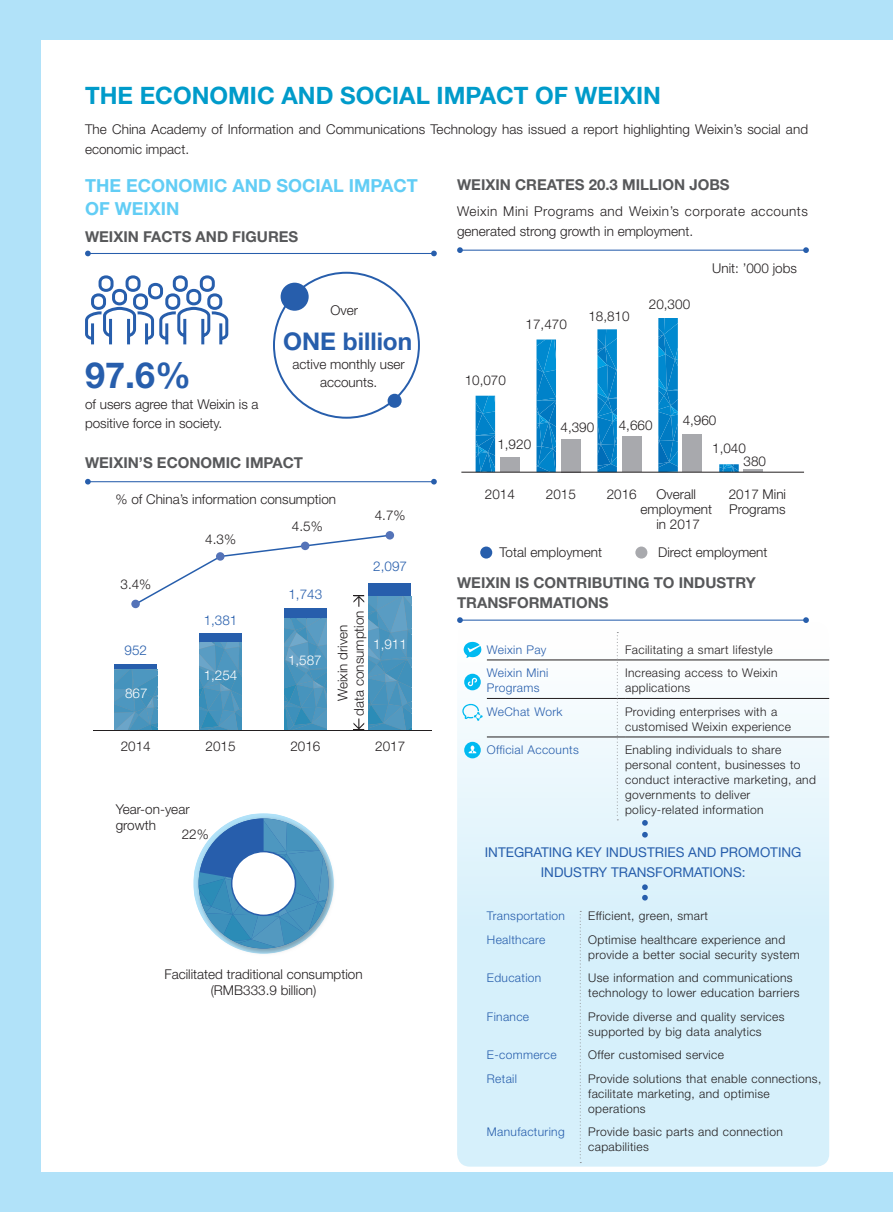
<style>
.page{position:relative;width:893px;height:1212px;background:#b1e2f9}
.page>*{position:absolute;margin:0;border:0;box-sizing:border-box;transform-origin:0 0}
.t1{font:700 36px "Helvetica Neue LT Std";color:#275eac}
.t2{font:700 24.45px "Helvetica Neue LT Std";color:#275eac}
.t3{font:700 24px "Helvetica Neue LT Std";color:#009bca}
.t4{font:700 18px "Helvetica Neue LT Std";color:#62cdf5}
.t5{font:700 15px "Helvetica Neue LT Std";color:#57585a}
.t6{font:300 13.5px/16.2px "Helvetica Neue LT Std";color:#231f20}
.t7{font:300 13.5px/19.5px "Helvetica Neue LT Std";letter-spacing:.035em;color:#231f20}
.t8{font:13.5px/19.5px "Helvetica Neue LT Std";color:#275eac;text-align:center}
.t9{font:300 13.5px "Helvetica Neue LT Std";color:#fff}
.t10{font:300 13.5px "Helvetica Neue LT Std";color:#275eac}
.t11{font:300 12px/15px "Helvetica Neue LT Std";letter-spacing:.03em;color:#231f20}
.t12{font:300 12px/15px "Helvetica Neue LT Std";letter-spacing:.03em;color:#275eac}
</style>
<div class="page">
<div style="left:41px;top:40px;width:852px;height:1131px;background:#fff"></div>
<svg style="left:85px;top:250px;width:6px;height:7px"></svg>
<svg style="left:431px;top:250px;width:6px;height:7px"></svg>
<hr style="left:87px;top:253px;width:347px;height:1px;background:#275eac">
<svg style="left:85px;top:478px;width:6px;height:7px"></svg>
<svg style="left:431px;top:478px;width:6px;height:7px"></svg>
<hr style="left:87px;top:481px;width:347px;height:1px;background:#275eac">
<svg style="left:85px;top:275px;width:144px;height:70px"></svg>
<div style="left:281px;top:283px;width:28px;height:28px;background:#275eac;border-radius:50%"></div>
<div style="left:388px;top:394px;width:14px;height:14px;background:#275eac;border-radius:50%"></div>
<img style="left:194px;top:814px;width:140px;height:140px">
<svg style="left:199px;top:818px;width:130px;height:130px"></svg>
<div style="left:386px;top:531px;width:8px;height:8px;background:#5473b8;border-radius:50%"></div>
<svg style="left:115px;top:534px;width:296px;height:196px"></svg>
<hr style="left:93px;top:730px;width:339px;height:1px;background:#231f20">
<svg style="left:457px;top:247px;width:6px;height:6px"></svg>
<svg style="left:803px;top:247px;width:6px;height:6px"></svg>
<hr style="left:459px;top:250px;width:347px;height:1px;background:#275eac">
<svg style="left:457px;top:617px;width:6px;height:6px"></svg>
<svg style="left:803px;top:617px;width:6px;height:4px"></svg>
<hr style="left:459px;top:620px;width:347px;height:1px;background:#275eac">
<div style="left:457px;top:621px;width:372px;height:545px;background:linear-gradient(to bottom,#f7fbfc,#ccedfb);border-radius:13px"></div>
<div style="left:500px;top:458px;width:19px;height:14px;background:#a8a9ad"></div>
<div style="left:561px;top:439px;width:19px;height:33px;background:#a8a9ad"></div>
<div style="left:622px;top:437px;width:19px;height:35px;background:#a8a9ad"></div>
<div style="left:683px;top:434px;width:19px;height:38px;background:#a8a9ad"></div>
<hr style="left:744px;top:469px;width:19px;height:3px;background:#a8a9ad">
<svg style="left:476px;top:396px;width:19px;height:76px"></svg>
<svg style="left:536px;top:339px;width:21px;height:133px"></svg>
<svg style="left:597px;top:329px;width:20px;height:143px"></svg>
<svg style="left:658px;top:318px;width:20px;height:154px"></svg>
<svg style="left:719px;top:464px;width:20px;height:8px"></svg>
<div style="left:480px;top:546px;width:12px;height:12px;background:#275eac;border-radius:50%"></div>
<div style="left:635px;top:546px;width:12px;height:12px;background:#a8a9ad;border-radius:50%"></div>
<hr style="left:461px;top:472px;width:343px;height:1px;background:#231f20">
<hr style="left:487px;top:660px;width:138px;height:1px;background:#231f20">
<hr style="left:625px;top:660px;width:204px;height:1px;background:#231f20">
<hr style="left:487px;top:698px;width:138px;height:1px;background:#231f20">
<hr style="left:625px;top:698px;width:204px;height:1px;background:#231f20">
<hr style="left:487px;top:737px;width:138px;height:1px;background:#231f20">
<hr style="left:625px;top:737px;width:204px;height:1px;background:#231f20">
<svg style="left:617px;top:632px;width:1px;height:188px"></svg>
<svg style="left:580px;top:911px;width:1px;height:252px"></svg>
<svg style="left:642px;top:820px;width:6px;height:18px"></svg>
<svg style="left:642px;top:884px;width:6px;height:17px"></svg>
<svg style="left:463px;top:641px;width:18px;height:17px"></svg>
<svg style="left:464px;top:742px;width:17px;height:16px"></svg>
<svg style="left:468px;top:745px;width:9px;height:8px"></svg>
<svg style="left:462px;top:704px;width:21px;height:17px"></svg>
<svg style="left:464px;top:674px;width:17px;height:16px"></svg>
<h3 class="t3" style="left:85px;top:81px;width:89px">THE ECONOMIC</h3>
<h3 class="t3" style="left:281px;top:81px;width:19px">AND</h3>
<h3 class="t3" style="left:340px;top:81px;width:32px">SOCIAL</h3>
<h3 class="t3" style="left:437px;top:81px;width:25px">IMPACT</h3>
<h3 class="t3" style="left:535px;top:81px;width:113px">OF WEIXIN</h3>
<p class="t6" style="left:85px;top:119px;width:725px;line-height:19.5px">The China Academy of Information and Communications Technology has issued a report highlighting Weixin’s social and economic impact.</p>
<h3 class="t4" style="left:85px;top:175px;width:55px">THE ECONOMIC</h3>
<h3 class="t4" style="left:232px;top:175px;width:14px">AND</h3>
<h3 class="t4" style="left:276px;top:175px;width:13px">SOCIAL</h3>
<h3 class="t4" style="left:349px;top:175px;width:13px">IMPACT</h3>
<h3 class="t4" style="left:85px;top:197px;width:85px">OF WEIXIN</h3>
<p class="t5" style="left:85px;top:227px;width:69px">WEIXIN FACTS</p>
<p class="t5" style="left:196px;top:227px;width:12px">AND</p>
<p class="t5" style="left:232px;top:227px;width:11px">FIGURES</p>
<p class="t6" style="left:331px;top:302px;width:29px">Over</p>
<h1 class="t1" style="left:85px;top:353px;width:108px">97.6%</h1>
<p class="t6" style="left:85px;top:394px;width:175px;line-height:19.5px">of users agree that Weixin is a positive force in society.</p>
<h2 class="t2" style="left:283px;top:326px;width:131px">ONE BILLION</h2>
<p class="t6" style="left:293px;top:355px;width:114px;line-height:18px;text-align:center">active monthly user accounts.</p>
<p class="t5" style="left:85px;top:454px;width:84px">WEIXIN ’S ECONOMIC</p>
<p class="t5" style="left:246px;top:454px;width:11px">IMPACT</p>
<p class="t6" style="left:116px;top:491px;width:222px">% of China’s information consumption</p>
<p class="t6" style="left:121px;top:576px;width:32px">3.4%</p>
<p class="t6" style="left:205px;top:531px;width:32px">4.3%</p>
<p class="t6" style="left:292px;top:517px;width:32px">4.5%</p>
<p class="t10" style="left:288px;top:585px;width:35px">1,743</p>
<p class="t6" style="left:375px;top:507px;width:32px">4.7%</p>
<p class="t10" style="left:373px;top:558px;width:35px">2,097</p>
<p class="t10" style="left:124px;top:642px;width:24px">952</p>
<p class="t9" style="left:125px;top:685px;width:24px">867</p>
<p class="t6" style="left:121px;top:737px;width:32px">2014</p>
<p class="t10" style="left:204px;top:612px;width:35px">1,381</p>
<p class="t9" style="left:204px;top:667px;width:35px">1,254</p>
<p class="t9" style="left:288px;top:652px;width:35px">1,587</p>
<p class="t6" style="left:334px;top:716px;width:107px;text-align:center;rotate:-90deg">Weixin driven data consumption</p>
<p class="t9" style="left:373px;top:636px;width:35px">1,911</p>
<p class="t6" style="left:206px;top:737px;width:32px">2015</p>
<p class="t6" style="left:290px;top:737px;width:32px">2016</p>
<p class="t6" style="left:375px;top:737px;width:32px">2017</p>
<p class="t6" style="left:116px;top:800px;width:75px">Year-on-year growth</p>
<p class="t6" style="left:182px;top:826px;width:29px">22%</p>
<p class="t6" style="left:165px;top:966px;width:200px;text-align:center">Facilitated traditional consumption (RMB333.9 billion)</p>
<p class="t5" style="left:457px;top:175px;width:69px">WEIXIN CREATES</p>
<p class="t5" style="left:589px;top:175px;width:44px">20.3 MILLION</p>
<p class="t5" style="left:689px;top:175px;width:20px">JOBS</p>
<p class="t7" style="left:457px;top:202px;width:352px">Weixin Mini Programs and Weixin’s corporate accounts generated strong growth in employment.</p>
<p class="t6" style="left:465px;top:372px;width:43px">10,070</p>
<p class="t6" style="left:526px;top:316px;width:43px">17,470</p>
<p class="t6" style="left:588px;top:308px;width:43px">18,810</p>
<p class="t6" style="left:649px;top:296px;width:43px">20,300</p>
<p class="t6" style="left:712px;top:260px;width:86px">Unit: ’000 jobs</p>
<p class="t6" style="left:497px;top:436px;width:35px">1,920</p>
<p class="t6" style="left:485px;top:486px;width:32px">2014</p>
<p class="t6" style="left:560px;top:418px;width:35px">4,390</p>
<p class="t6" style="left:619px;top:417px;width:35px">4,660</p>
<p class="t6" style="left:712px;top:407px;width:35px;line-height:27.3px;text-indent:-29px">4,960<br>1,040</p>
<p class="t6" style="left:744px;top:453px;width:24px">380</p>
<p class="t6" style="left:640px;top:486px;width:73px;line-height:15px;text-align:center">Overall employment in 2017</p>
<p class="t6" style="left:546px;top:486px;width:32px">2015</p>
<p class="t6" style="left:607px;top:486px;width:32px">2016</p>
<p class="t6" style="left:729px;top:486px;width:59px;line-height:15px">2017 Mini<br>Programs</p>
<p class="t6" style="left:500px;top:544px;width:104px">Total employment</p>
<p class="t6" style="left:658px;top:544px;width:111px">Direct employment</p>
<p class="t5" style="left:457px;top:574px;width:87px">WEIXIN IS CONTRIBUTING</p>
<p class="t5" style="left:654px;top:574px;width:36px">TO INDUSTRY</p>
<p class="t5" style="left:457px;top:593px;width:9px">TRANSFORMATIONS</p>
<p class="t12" style="left:487px;top:642px;width:61px">Weixin Pay</p>
<p class="t11" style="left:625px;top:642px;width:149px">Facilitating a smart lifestyle</p>
<p class="t12" style="left:487px;top:665px;width:63px">Weixin Mini<br>Programs</p>
<p class="t11" style="left:625px;top:665px;width:154px">Increasing access to Weixin applications</p>
<p class="t12" style="left:487px;top:704px;width:77px">WeChat Work</p>
<p class="t11" style="left:625px;top:704px;width:167px">Providing enterprises with a customised Weixin experience</p>
<p class="t12" style="left:487px;top:742px;width:93px">Official Accounts</p>
<p class="t11" style="left:625px;top:742px;width:192px">Enabling individuals to share personal content, businesses to conduct interactive marketing, and governments to deliver policy-related information</p>
<p class="t8" style="left:485px;top:842px;width:318px">INTEGRATING KEY INDUSTRIES AND PROMOTING<br>INDUSTRY TRANSFORMATIONS:</p>
<p class="t12" style="left:487px;top:908px;width:80px">Transportation</p>
<p class="t11" style="left:588px;top:908px;width:121px">Efficient, green, smart</p>
<p class="t12" style="left:487px;top:932px;width:60px">Healthcare</p>
<p class="t11" style="left:588px;top:932px;width:213px">Optimise healthcare experience and provide a better social security system</p>
<p class="t12" style="left:487px;top:970px;width:56px">Education</p>
<p class="t11" style="left:588px;top:970px;width:213px">Use information and communications technology to lower education barriers</p>
<p class="t12" style="left:487px;top:1009px;width:44px">Finance</p>
<p class="t11" style="left:588px;top:1009px;width:198px">Provide diverse and quality services supported by big data analytics</p>
<p class="t12" style="left:487px;top:1047px;width:71px">E-commerce</p>
<p class="t11" style="left:588px;top:1047px;width:137px">Offer customised service</p>
<p class="t12" style="left:487px;top:1071px;width:32px">Retail</p>
<p class="t11" style="left:588px;top:1071px;width:235px">Provide solutions that enable connections, facilitate marketing, and optimise operations</p>
<p class="t12" style="left:487px;top:1124px;width:79px">Manufacturing</p>
<p class="t11" style="left:588px;top:1124px;width:196px">Provide basic parts and connection capabilities</p>
</div>
